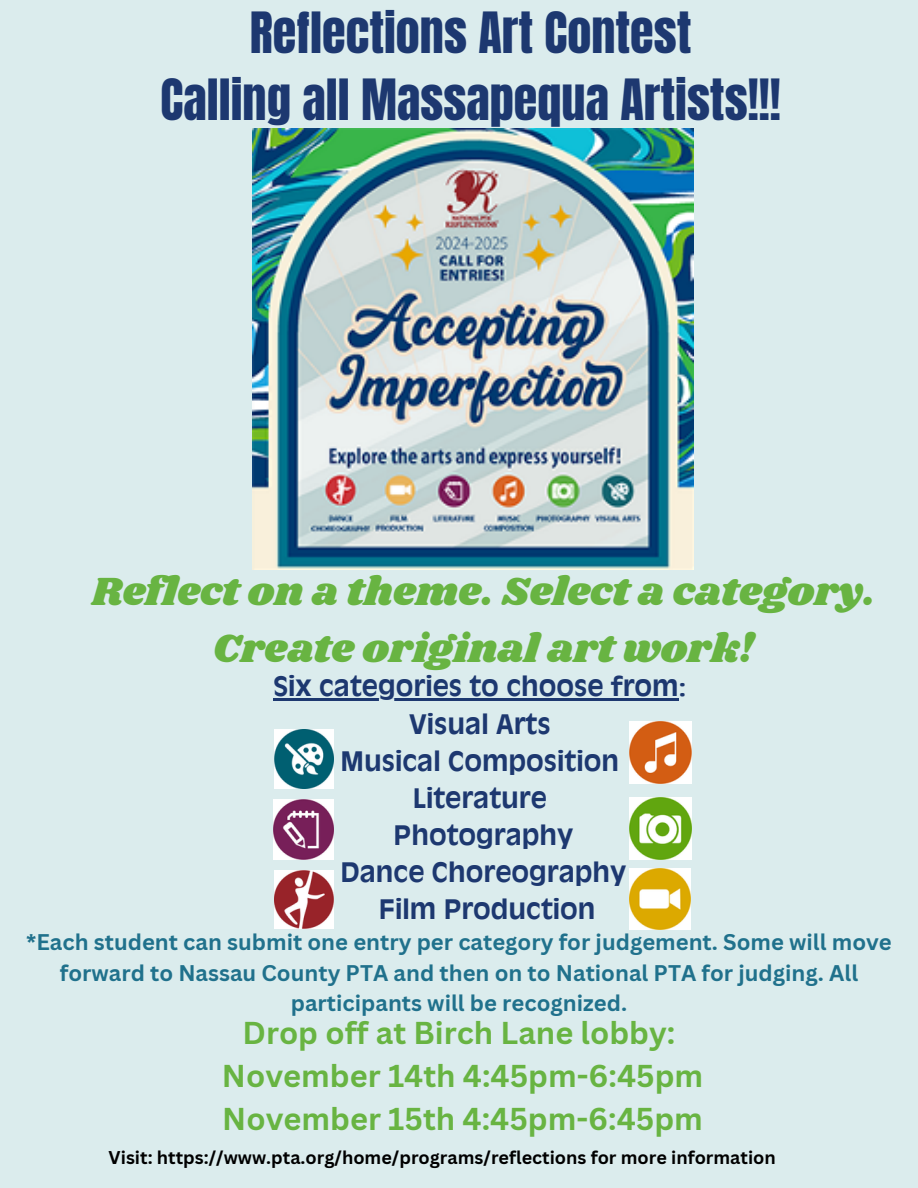
<style>
.page{position:relative;width:918px;height:1188px;background:#dbeced}
.page>*{position:absolute;margin:0;border:0;box-sizing:border-box;transform-origin:0 0}
.t1{font:48.3px/66.8px "Anton";color:#1d3870;text-align:center}
.t2{font:40.8px/56.2px "Shrikhand";color:#68b442;text-align:center}
.t3{font:700 30.75px/42.8px "Canva Sans";color:#68b442;text-align:center}
.t4{font:700 26.55px/37.2px "Antique Olive Pro";color:#1d3870;text-align:center}
.t5{font:700 22.05px/30.3px "Canva Sans";color:#20718c;text-align:center}
.t6{font:700 18px "Canva Sans";color:#000}
</style>
<div class="page">
<img style="left:253px;top:129px;width:441px;height:441px">
<img style="left:275px;top:870px;width:58px;height:59px">
<img style="left:275px;top:730px;width:58px;height:58px">
<img style="left:630px;top:797px;width:62px;height:62px">
<img style="left:630px;top:722px;width:62px;height:61px">
<img style="left:274px;top:800px;width:59px;height:59px">
<img style="left:630px;top:868px;width:61px;height:61px">
<hr style="left:274px;top:699px;width:405px;height:2px;background:#1d3870">
<p class="t1" style="left:161px;top:0;width:622px">Reflections Art Contest<br>Calling all Massapequa Artists!!!</p>
<p class="t2" style="left:92px;top:565px;width:785px">Reflect on a theme. Select a category.<br>Create original art work!</p>
<p class="t4" style="left:274px;top:671px;width:414px">Six categories to choose from:<br>Visual Arts<br>Musical Composition<br>Literature<br>Photography<br>Dance Choreography<br>Film Production</p>
<h5 class="t5" style="left:26px;top:927px;width:867px">*Each student can submit one entry per category for judgement. Some will move forward to Nassau County PTA and then on to National PTA for judging. All participants will be recognized.</h5>
<h3 class="t3" style="left:222px;top:1011px;width:483px">Drop off at Birch Lane lobby:<br>November 14th 4:45pm-6:45pm<br>November 15th 4:45pm-6:45pm</h3>
<p class="t6" style="left:109px;top:1145px;width:669px">Visit: https://www.pta.org/home/programs/reflections for more information</p>
</div>
